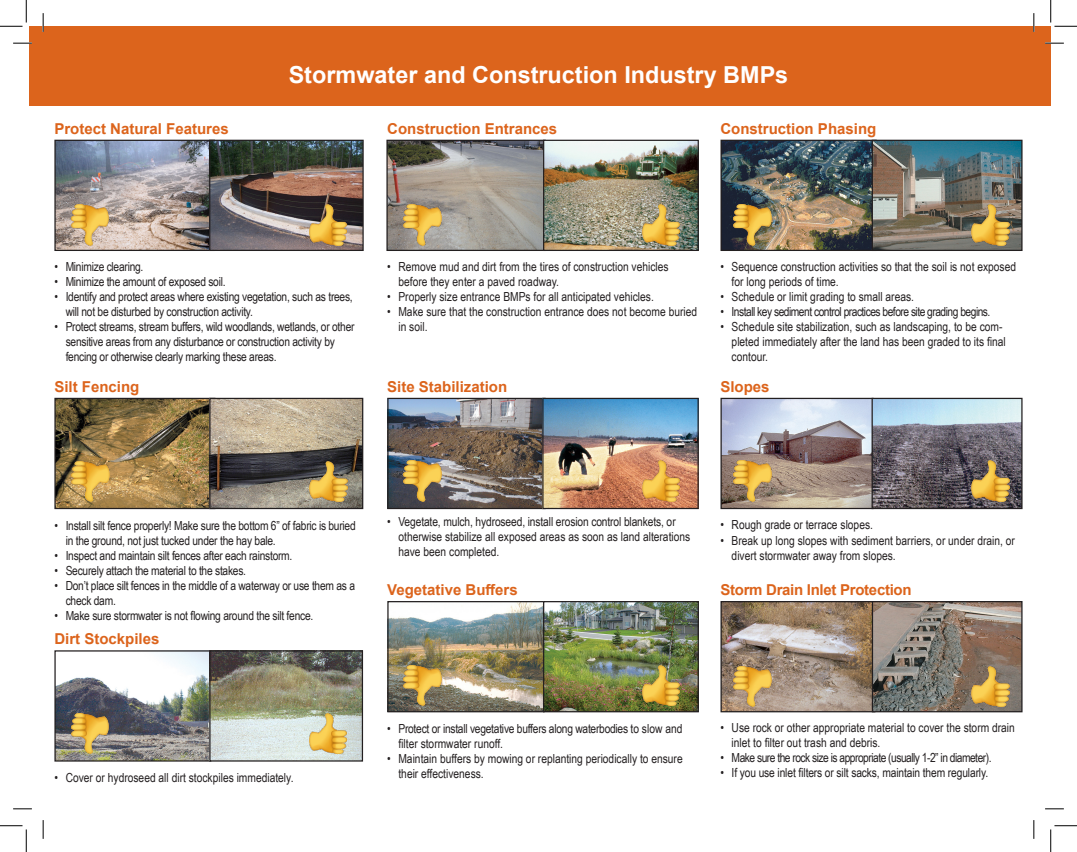
<style>
.page{position:relative;width:1077px;height:852px;background:#fff}
.page>*{position:absolute;margin:0;border:0;box-sizing:border-box;transform-origin:0 0}
.t1{font:700 23.38px "Arial";color:#fff}
.t2{font:700 15px "Arial";color:#dc641c}
.t3{font:700 15px "Arial";letter-spacing:-.02em;color:#dc641c}
.t4{font:12.5px/15px "Arial Narrow";letter-spacing:-.01em;color:#231f20}
.t5{font:12.5px "Arial Narrow";letter-spacing:-.04em;color:#231f20}
</style>
<div class="page">
<div style="left:29px;top:26px;width:1021px;height:80px;background:#dc641c"></div>
<img style="left:56px;top:142px;width:153px;height:107px">
<div style="left:54px;top:140px;width:161px;height:111px;border:1px solid #231f20"></div>
<img style="left:211px;top:142px;width:150px;height:107px">
<div style="left:209px;top:140px;width:154px;height:111px;border:1px solid #231f20"></div>
<img style="left:309px;top:205px;width:38px;height:40px">
<img style="left:71px;top:205px;width:38px;height:40px">
<img style="left:56px;top:399px;width:153px;height:108px">
<div style="left:54px;top:397px;width:161px;height:112px;border:1px solid #231f20"></div>
<img style="left:211px;top:399px;width:150px;height:108px">
<div style="left:209px;top:397px;width:154px;height:112px;border:1px solid #231f20"></div>
<img style="left:310px;top:461px;width:37px;height:40px">
<img style="left:72px;top:461px;width:37px;height:40px">
<img style="left:56px;top:652px;width:305px;height:107px">
<div style="left:54px;top:650px;width:157px;height:111px;border:1px solid #231f20"></div>
<div style="left:209px;top:650px;width:154px;height:111px;border:1px solid #231f20"></div>
<img style="left:309px;top:713px;width:38px;height:40px">
<img style="left:71px;top:713px;width:38px;height:40px">
<img style="left:722px;top:142px;width:149px;height:107px">
<div style="left:720px;top:140px;width:156px;height:111px;border:1px solid #231f20"></div>
<img style="left:873px;top:142px;width:147px;height:107px">
<div style="left:871px;top:140px;width:151px;height:111px;border:1px solid #231f20"></div>
<img style="left:722px;top:399px;width:298px;height:108px">
<div style="left:720px;top:397px;width:153px;height:112px;border:1px solid #231f20"></div>
<div style="left:871px;top:397px;width:151px;height:112px;border:1px solid #231f20"></div>
<img style="left:722px;top:603px;width:149px;height:107px">
<div style="left:720px;top:601px;width:155px;height:111px;border:1px solid #231f20"></div>
<img style="left:873px;top:603px;width:147px;height:107px">
<div style="left:871px;top:601px;width:151px;height:111px;border:1px solid #231f20"></div>
<img style="left:388px;top:142px;width:155px;height:107px">
<div style="left:386px;top:140px;width:159px;height:111px;border:1px solid #231f20"></div>
<img style="left:545px;top:142px;width:151px;height:107px">
<div style="left:543px;top:140px;width:155px;height:111px;border:1px solid #231f20"></div>
<img style="left:642px;top:205px;width:37px;height:40px">
<img style="left:404px;top:205px;width:37px;height:40px">
<img style="left:389px;top:399px;width:153px;height:108px">
<div style="left:387px;top:397px;width:158px;height:112px;border:1px solid #231f20"></div>
<img style="left:544px;top:399px;width:152px;height:108px">
<div style="left:542px;top:397px;width:156px;height:112px;border:1px solid #231f20"></div>
<img style="left:642px;top:461px;width:37px;height:40px">
<img style="left:404px;top:461px;width:37px;height:40px">
<img style="left:389px;top:603px;width:307px;height:107px">
<div style="left:387px;top:601px;width:157px;height:111px;border:1px solid #231f20"></div>
<div style="left:543px;top:601px;width:155px;height:111px;border:1px solid #231f20"></div>
<img style="left:642px;top:665px;width:37px;height:40px">
<img style="left:404px;top:665px;width:37px;height:40px">
<img style="left:971px;top:461px;width:38px;height:40px">
<img style="left:733px;top:461px;width:38px;height:40px">
<img style="left:971px;top:666px;width:38px;height:40px">
<img style="left:733px;top:666px;width:38px;height:40px">
<img style="left:971px;top:205px;width:38px;height:40px">
<img style="left:733px;top:205px;width:38px;height:40px">
<svg style="left:13px;top:42px;width:19px;height:2px"></svg>
<svg style="left:1045px;top:42px;width:18px;height:2px"></svg>
<svg style="left:13px;top:808px;width:19px;height:1px"></svg>
<svg style="left:1045px;top:808px;width:18px;height:1px"></svg>
<svg style="left:42px;top:13px;width:2px;height:19px"></svg>
<svg style="left:42px;top:820px;width:2px;height:18px"></svg>
<svg style="left:1033px;top:13px;width:1px;height:19px"></svg>
<svg style="left:1033px;top:820px;width:1px;height:18px"></svg>
<svg style="left:0;top:0;width:27px;height:27px"></svg>
<svg style="left:0;top:825px;width:27px;height:26px"></svg>
<svg style="left:1050px;top:0;width:26px;height:27px"></svg>
<svg style="left:1050px;top:825px;width:26px;height:26px"></svg>
<p class="t1" style="left:288px;top:58px;width:501px">Stormwater and Construction Industry BMPs</p>
<p class="t2" style="left:54px;top:118px;width:176px">Protect Natural Features</p>
<p class="t2" style="left:387px;top:118px;width:172px">Construction Entrances</p>
<p class="t2" style="left:720px;top:118px;width:157px">Construction Phasing</p>
<p class="t4" style="left:54px;top:259px;width:91px">• Minimize clearing.</p>
<p class="t4" style="left:54px;top:274px;width:173px">• Minimize the amount of exposed soil.</p>
<p class="t4" style="left:66px;top:289px;width:288px;text-indent:-11px">• Identify and protect areas where existing vegetation, such as trees, will not be disturbed by construction activity.</p>
<p class="t4" style="left:66px;top:319px;width:290px;text-indent:-11px">• Protect streams, stream buffers, wild woodlands, wetlands, or other sensitive areas from any disturbance or construction activity by fencing or otherwise clearly marking these areas.</p>
<p class="t2" style="left:54px;top:376px;width:87px">Silt Fencing</p>
<p class="t4" style="left:398px;top:259px;width:272px;text-indent:-11px">• Remove mud and dirt from the tires of construction vehicles before they enter a paved roadway.</p>
<p class="t4" style="left:387px;top:289px;width:268px">• Properly size entrance BMPs for all anticipated vehicles.</p>
<p class="t4" style="left:398px;top:304px;width:300px;text-indent:-11px">• Make sure that the construction entrance does not become buried in soil.</p>
<p class="t2" style="left:387px;top:376px;width:122px">Site Stabilization</p>
<p class="t4" style="left:731px;top:259px;width:286px;text-indent:-11px">• Sequence construction activities so that the soil is not exposed for long periods of time.</p>
<p class="t4" style="left:720px;top:289px;width:195px">• Schedule or limit grading to small areas.</p>
<p class="t5" style="left:720px;top:302px;width:271px">• Install key sediment control practices before site grading begins.</p>
<p class="t4" style="left:731px;top:319px;width:276px;text-indent:-11px">• Schedule site stabilization, such as landscaping, to be com&shy;pleted immediately after the land has been graded to its final contour.</p>
<p class="t2" style="left:720px;top:376px;width:51px">Slopes</p>
<p class="t4" style="left:66px;top:517px;width:291px;text-indent:-11px">• Install silt fence properly! Make sure the bottom 6” of fabric is buried in the ground, not just tucked under the hay bale.</p>
<p class="t4" style="left:54px;top:547px;width:239px">• Inspect and maintain silt fences after each rainstorm.</p>
<p class="t4" style="left:54px;top:562px;width:193px">• Securely attach the material to the stakes.</p>
<p class="t4" style="left:66px;top:577px;width:291px;text-indent:-11px">• Don’t place silt fences in the middle of a waterway or use them as a check dam.</p>
<p class="t4" style="left:54px;top:607px;width:260px">• Make sure stormwater is not flowing around the silt fence.</p>
<p class="t2" style="left:54px;top:628px;width:107px">Dirt Stockpiles</p>
<p class="t4" style="left:54px;top:769px;width:240px">• Cover or hydroseed all dirt stockpiles immediately.</p>
<p class="t4" style="left:398px;top:513px;width:293px;text-indent:-11px">• Vegetate, mulch, hydroseed, install erosion control blankets, or otherwise stabilize all exposed areas as soon as land alterations have been completed.</p>
<p class="t2" style="left:387px;top:579px;width:132px">Vegetative Buffers</p>
<p class="t4" style="left:720px;top:517px;width:154px">• Rough grade or terrace slopes.</p>
<p class="t4" style="left:731px;top:532px;width:285px;text-indent:-11px">• Break up long slopes with sediment barriers, or under drain, or divert stormwater away from slopes.</p>
<p class="t3" style="left:720px;top:579px;width:193px">Storm Drain Inlet Protection</p>
<p class="t4" style="left:398px;top:720px;width:285px;text-indent:-11px">• Protect or install vegetative buffers along waterbodies to slow and filter stormwater runoff.</p>
<p class="t4" style="left:398px;top:750px;width:286px;text-indent:-11px">• Maintain buffers by mowing or replanting periodically to ensure their effectiveness.</p>
<p class="t4" style="left:731px;top:719px;width:285px;text-indent:-11px">• Use rock or other appropriate material to cover the storm drain inlet to filter out trash and debris.</p>
<p class="t5" style="left:720px;top:747px;width:272px">• Make sure the rock size is appropriate (usually 1-2” in diameter).</p>
<p class="t4" style="left:720px;top:764px;width:269px">• If you use inlet filters or silt sacks, maintain them regularly.</p>
</div>
